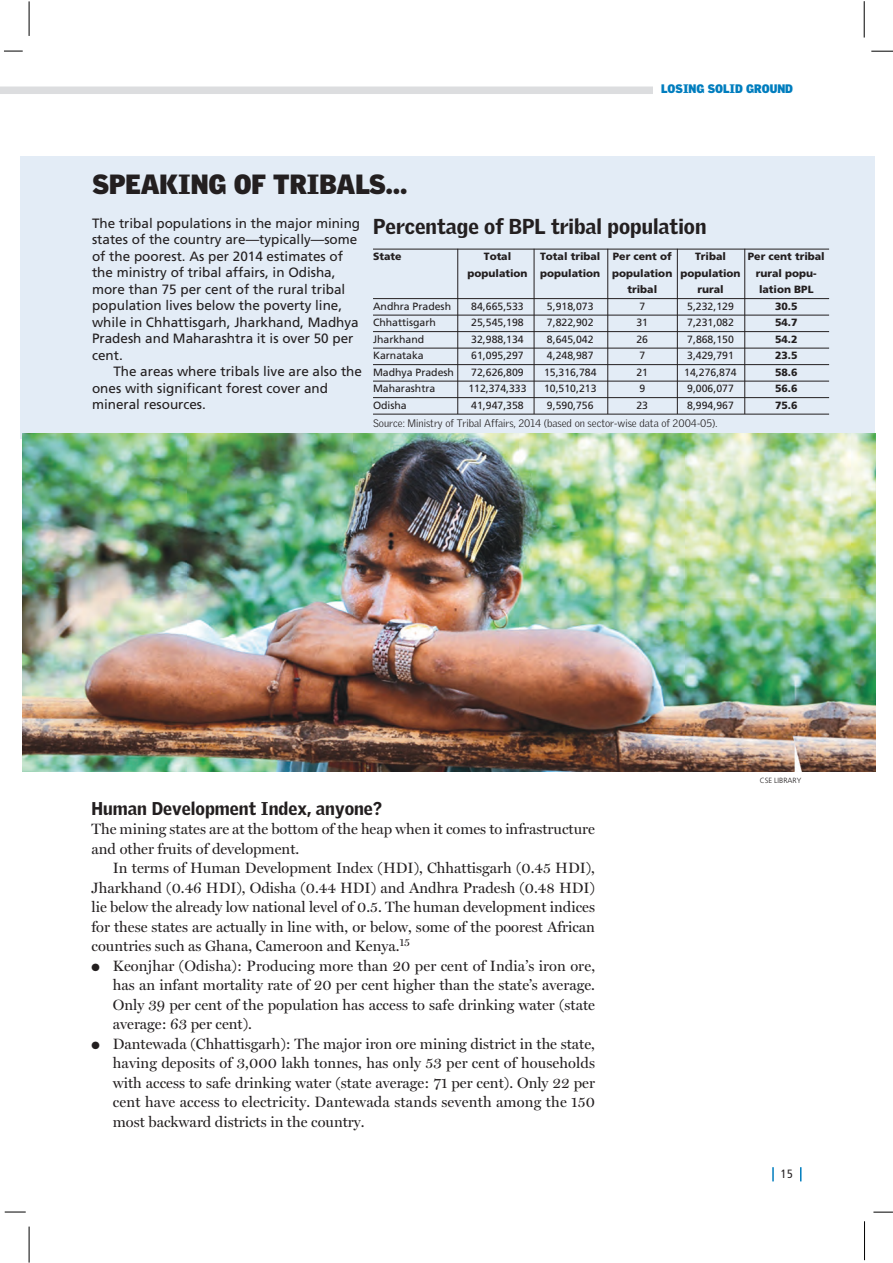
<style>
.page{position:relative;width:893px;height:1263px;background:#fff}
.page>*{position:absolute;margin:0;border:0;box-sizing:border-box;transform-origin:0 0}
.t1{font:900 27px "Griffith Gothic";color:#231f20}
.t2{font:900 21px "Griffith Gothic";color:#231f20}
.t3{font:900 18px "Griffith Gothic";color:#231f20}
.t4{font:15px/19.5px "Miller Display";color:#231f20;text-align:justify}
.t5{font:13.5px/16.5px "Frutiger";color:#231f20}
.t6{font:900 12px "Griffith Gothic";color:#007dbe}
.t7{font:condensed 12px "Frutiger";color:#231f20}
.t8{font:10.5px "Frutiger";color:#231f20}
.t9{font:900 10.5px "Frutiger";color:#231f20}
.t10{font:300 10.5px "Griffith Gothic";color:#231f20}
.t11{font:300 7.5px "Frutiger";color:#231f20}
</style>
<div class="page">
<svg style="left:4px;top:51px;width:19px;height:1px"></svg>
<hr style="left:29px;top:1px;width:1px;height:35px;background:#000">
<svg style="left:5px;top:1212px;width:21px;height:1px"></svg>
<hr style="left:29px;top:1226px;width:1px;height:36px;background:#000">
<svg style="left:873px;top:1212px;width:19px;height:1px"></svg>
<hr style="left:864px;top:1221px;width:1px;height:39px;background:#000">
<svg style="left:871px;top:51px;width:21px;height:1px"></svg>
<hr style="left:864px;top:1px;width:1px;height:37px;background:#000">
<svg style="left:772px;top:1167px;width:2px;height:14px"></svg>
<svg style="left:800px;top:1167px;width:1px;height:14px"></svg>
<div style="left:0;top:86px;width:664px;height:8px;background:#dcdddf"></div>
<div style="left:653px;top:84px;width:148px;height:14px;background:#fff"></div>
<div style="left:20px;top:156px;width:855px;height:282px;background:#e3ecf6"></div>
<img style="left:22px;top:433px;width:853px;height:339px">
<hr style="left:373px;top:249px;width:456px;height:1px;background:#231f20">
<hr style="left:373px;top:298px;width:456px;height:1px;background:#231f20">
<hr style="left:373px;top:315px;width:456px;height:1px;background:#231f20">
<hr style="left:373px;top:331px;width:456px;height:1px;background:#231f20">
<hr style="left:373px;top:348px;width:456px;height:1px;background:#231f20">
<hr style="left:373px;top:364px;width:456px;height:1px;background:#231f20">
<hr style="left:373px;top:381px;width:456px;height:1px;background:#231f20">
<hr style="left:373px;top:397px;width:456px;height:1px;background:#231f20">
<hr style="left:373px;top:414px;width:456px;height:1px;background:#231f20">
<hr style="left:457px;top:249px;width:1px;height:165px;background:#231f20">
<hr style="left:534px;top:249px;width:1px;height:165px;background:#231f20">
<hr style="left:607px;top:249px;width:1px;height:165px;background:#231f20">
<hr style="left:677px;top:249px;width:1px;height:165px;background:#231f20">
<hr style="left:744px;top:249px;width:1px;height:165px;background:#231f20">
<h1 class="t1" style="left:93px;top:173px;width:316px">SPEAKING OF TRIBALS…</h1>
<p class="t6" style="left:661px;top:84px;width:133px">LOSING SOLID GROUND</p>
<p class="t5" style="left:92px;top:216px;width:270px">The tribal populations in the major mining states of the country are—typically—some of the poorest. As per 2014 estimates of the ministry of tribal affairs, in Odisha, more than 75 per cent of the rural tribal population lives below the poverty line, while in Chhattisgarh, Jharkhand, Madhya Pradesh and Maharashtra it is over 50 per cent.</p>
<p class="t5" style="left:92px;top:364px;width:271px;text-indent:21px">The areas where tribals live are also the ones with significant forest cover and mineral resources.</p>
<h2 class="t2" style="left:373px;top:218px;width:335px">Percentage of BPL tribal population</h2>
<p class="t9" style="left:373px;top:252px;width:30px">State</p>
<p class="t9" style="left:484px;top:252px;width:29px">Total</p>
<p class="t9" style="left:540px;top:252px;width:133px">Total tribal Per cent of</p>
<p class="t9" style="left:695px;top:252px;width:32px">Tribal</p>
<p class="t9" style="left:748px;top:252px;width:78px">Per cent tribal</p>
<p class="t9" style="left:467px;top:269px;width:275px">population population population population</p>
<p class="t9" style="left:756px;top:269px;width:62px">rural popu-</p>
<p class="t9" style="left:627px;top:285px;width:31px">tribal</p>
<p class="t9" style="left:697px;top:285px;width:28px">rural</p>
<p class="t9" style="left:759px;top:285px;width:56px">lation BPL</p>
<p class="t8" style="left:373px;top:302px;width:80px">Andhra Pradesh</p>
<p class="t8" style="left:471px;top:302px;width:54px">84,665,533</p>
<p class="t8" style="left:547px;top:302px;width:48px">5,918,073</p>
<p class="t8" style="left:639px;top:302px;width:7px">7</p>
<p class="t8" style="left:687px;top:302px;width:48px">5,232,129</p>
<p class="t9" style="left:775px;top:302px;width:24px">30.5</p>
<p class="t8" style="left:373px;top:318px;width:64px">Chhattisgarh</p>
<p class="t8" style="left:471px;top:318px;width:54px">25,545,198</p>
<p class="t8" style="left:547px;top:318px;width:48px">7,822,902</p>
<p class="t8" style="left:636px;top:318px;width:13px">31</p>
<p class="t8" style="left:687px;top:318px;width:48px">7,231,082</p>
<p class="t9" style="left:775px;top:318px;width:24px">54.7</p>
<p class="t8" style="left:373px;top:335px;width:53px">Jharkhand</p>
<p class="t8" style="left:471px;top:335px;width:54px">32,988,134</p>
<p class="t8" style="left:547px;top:335px;width:48px">8,645,042</p>
<p class="t8" style="left:636px;top:335px;width:13px">26</p>
<p class="t8" style="left:687px;top:335px;width:48px">7,868,150</p>
<p class="t9" style="left:775px;top:335px;width:24px">54.2</p>
<p class="t8" style="left:373px;top:351px;width:52px">Karnataka</p>
<p class="t8" style="left:471px;top:351px;width:54px">61,095,297</p>
<p class="t8" style="left:547px;top:351px;width:48px">4,248,987</p>
<p class="t8" style="left:639px;top:351px;width:7px">7</p>
<p class="t8" style="left:687px;top:351px;width:48px">3,429,791</p>
<p class="t9" style="left:775px;top:351px;width:24px">23.5</p>
<p class="t8" style="left:373px;top:368px;width:82px">Madhya Pradesh</p>
<p class="t8" style="left:471px;top:368px;width:54px">72,626,809</p>
<p class="t8" style="left:544px;top:368px;width:54px">15,316,784</p>
<p class="t8" style="left:636px;top:368px;width:13px">21</p>
<p class="t8" style="left:684px;top:368px;width:54px">14,276,874</p>
<p class="t9" style="left:775px;top:368px;width:24px">58.6</p>
<p class="t8" style="left:373px;top:384px;width:64px">Maharashtra</p>
<p class="t8" style="left:468px;top:384px;width:60px">112,374,333</p>
<p class="t8" style="left:544px;top:384px;width:54px">10,510,213</p>
<p class="t8" style="left:639px;top:384px;width:7px">9</p>
<p class="t8" style="left:687px;top:384px;width:48px">9,006,077</p>
<p class="t9" style="left:775px;top:384px;width:24px">56.6</p>
<p class="t8" style="left:373px;top:401px;width:35px">Odisha</p>
<p class="t8" style="left:471px;top:401px;width:54px">41,947,358</p>
<p class="t8" style="left:547px;top:401px;width:48px">9,590,756</p>
<p class="t8" style="left:636px;top:401px;width:13px">23</p>
<p class="t8" style="left:687px;top:401px;width:48px">8,994,967</p>
<p class="t9" style="left:775px;top:401px;width:24px">75.6</p>
<p class="t10" style="left:373px;top:419px;width:346px">Source: Ministry of Tribal Affairs, 2014 (based on sector-wise data of 2004-05).</p>
<p class="t11" style="left:760px;top:777px;width:43px">CSE LIBRARY</p>
<p class="t3" style="left:92px;top:801px;width:292px">Human Development Index, anyone?</p>
<p class="t4" style="left:92px;top:820px;width:505px">The mining states are at the bottom of the heap when it comes to infrastructure and other fruits of development.</p>
<p class="t4" style="left:92px;top:859px;width:505px;text-indent:21px">In terms of Human Development Index (HDI), Chhattisgarh (0.45 HDI), Jharkhand (0.46 HDI), Odisha (0.44 HDI) and Andhra Pradesh (0.48 HDI) lie below the already low national level of 0.5. The human development indices for these states are actually in line with, or below, some of the poorest African countries such as Ghana, Cameroon and Kenya.<sup>15</sup></p>
<p class="t4" style="left:113px;top:957px;width:484px;text-indent:-21px">● Keonjhar (Odisha): Producing more than 20 per cent of India’s iron ore, has an infant mortality rate of 20 per cent higher than the state’s average.<br>Only 39 per cent of the population has access to safe drinking water (state average: 63 per cent).</p>
<p class="t4" style="left:113px;top:1035px;width:484px;text-indent:-21px">● Dantewada (Chhattisgarh): The major iron ore mining district in the state, having deposits of 3,000 lakh tonnes, has only 53 per cent of households with access to safe drinking water (state average: 71 per cent). Only 22 per cent have access to electricity. Dantewada stands seventh among the 150 most backward districts in the country.</p>
<p class="t7" style="left:781px;top:1169px;width:14px">15</p>
</div>
